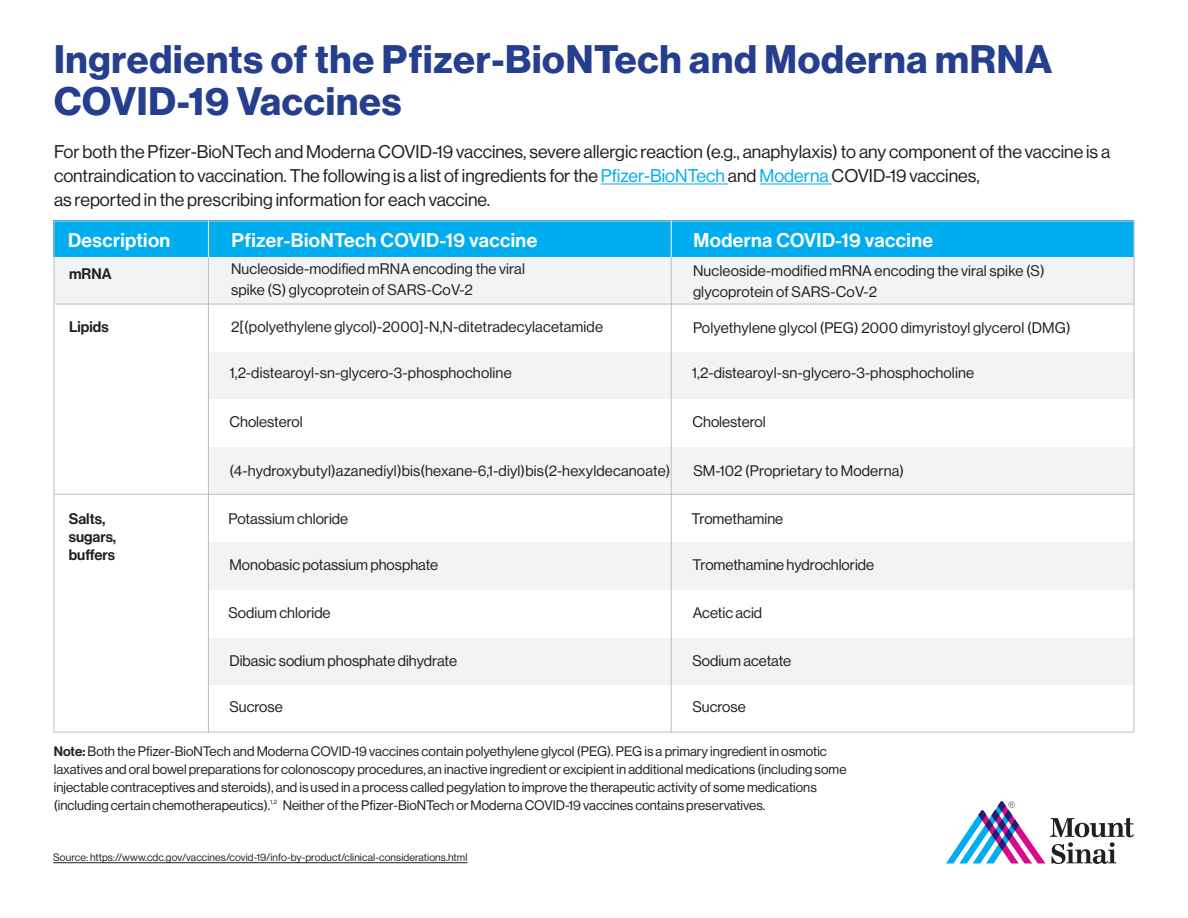
<style>
.page{position:relative;width:1188px;height:918px;background:#fff}
.page>*{position:absolute;margin:0;border:0;box-sizing:border-box;transform-origin:0 0}
.t1{font:39px/42px "N Haas Grotesk DS Std 75 Bd";letter-spacing:.02em;color:#253f8e}
.t2{font:19.5px "N Haas Grotesk DS Std 65 Md";letter-spacing:.02em;color:#fff}
.t3{font:18px/24px "N Haas Grotesk DS Std 55 Rg";color:#231f20}
.t4{font:15px/21px "N Haas Grotesk DS Std 55 Rg";letter-spacing:.01em;color:#231f20}
.t5{font:15px/18px "N Haas Grotesk DS Std 65 Md";color:#231f20}
.t6{font:13.5px/18px "N Haas Grotesk DS Std 55 Rg";color:#231f20}
.t7{font:10.5px "N Haas Grotesk DS Std 55 Rg";letter-spacing:.01em;color:#231f20}
.t8{font:6px "N Haas Grotesk DS Std 55 Rg";color:#231f20}
.s1{color:#00aeef}
.s2{font-family:"N Haas Grotesk DS Std 65 Md"}
</style>
<div class="page">
<hr style="left:53px;top:862px;width:414px;height:1px;background:#231f20">
<hr style="left:601px;top:184px;width:127px;height:1px;background:#00aeef">
<hr style="left:759px;top:184px;width:73px;height:1px;background:#00aeef">
<div style="left:54px;top:257px;width:1080px;height:47px;background:#f2f3f4"></div>
<div style="left:208px;top:447px;width:926px;height:48px;background:#f2f3f4"></div>
<div style="left:208px;top:637px;width:926px;height:48px;background:#f2f3f4"></div>
<div style="left:209px;top:352px;width:925px;height:48px;background:#f2f3f4"></div>
<div style="left:208px;top:542px;width:926px;height:48px;background:#f2f3f4"></div>
<hr style="left:208px;top:221px;width:1px;height:511px;background:#bcbdc0">
<hr style="left:671px;top:221px;width:1px;height:511px;background:#bcbdc0">
<hr style="left:54px;top:494px;width:1080px;height:1px;background:#bcbdc0">
<hr style="left:56px;top:304px;width:1078px;height:1px;background:#bcbdc0">
<div style="left:54px;top:221px;width:1080px;height:36px;background:#00aeef"></div>
<hr style="left:208px;top:219px;width:1px;height:38px;background:#fff">
<hr style="left:671px;top:217px;width:1px;height:40px;background:#fff">
<svg style="left:946px;top:801px;width:188px;height:63px"></svg>
<p class="t1" style="left:54px;top:39px;width:1000px">Ingredients of the Pfizer-BioNTech and Moderna mRNA<br>COVID-19 Vaccines</p>
<p class="t3" style="left:54px;top:139px;width:1058px">For both the Pfizer-BioNTech and Moderna COVID-19 vaccines, severe allergic reaction (e.g., anaphylaxis) to any component of the vaccine is a contraindication to vaccination. The following is a list of ingredients for the <span class="s1">Pfizer-BioNTech</span> and <span class="s1">Moderna</span> COVID-19 vaccines,<br>as reported in the prescribing information for each vaccine.</p>
<p class="t2" style="left:68px;top:229px;width:104px">Description</p>
<p class="t2" style="left:232px;top:229px;width:307px">Pfizer-BioNTech COVID-19 vaccine</p>
<p class="t2" style="left:694px;top:229px;width:241px">Moderna COVID-19 vaccine</p>
<p class="t5" style="left:69px;top:265px;width:44px">mRNA</p>
<p class="t4" style="left:231px;top:259px;width:295px">Nucleoside-modified mRNA encoding the viral spike (S) glycoprotein of SARS-CoV-2</p>
<p class="t5" style="left:69px;top:318px;width:41px">Lipids</p>
<p class="t4" style="left:231px;top:316px;width:373px">2[(polyethylene glycol)-2000]-N,N-ditetradecylacetamide</p>
<p class="t4" style="left:693px;top:261px;width:353px">Nucleoside-modified mRNA encoding the viral spike (S) glycoprotein of SARS-CoV-2</p>
<p class="t4" style="left:693px;top:318px;width:379px">Polyethylene glycol (PEG) 2000 dimyristoyl glycerol (DMG)</p>
<p class="t4" style="left:230px;top:362px;width:284px">1,2-distearoyl-sn-glycero-3-phosphocholine</p>
<p class="t4" style="left:692px;top:362px;width:284px">1,2-distearoyl-sn-glycero-3-phosphocholine</p>
<p class="t4" style="left:230px;top:412px;width:75px">Cholesterol</p>
<p class="t4" style="left:693px;top:412px;width:75px">Cholesterol</p>
<p class="t4" style="left:230px;top:460px;width:442px">(4-hydroxybutyl)azanediyl)bis(hexane-6,1-diyl)bis(2-hexyldecanoate)</p>
<p class="t4" style="left:693px;top:460px;width:212px">SM-102 (Proprietary to Moderna)</p>
<p class="t5" style="left:69px;top:510px;width:49px">Salts, sugars, buffers</p>
<p class="t4" style="left:229px;top:508px;width:121px">Potassium chloride</p>
<p class="t4" style="left:692px;top:508px;width:93px">Tromethamine</p>
<p class="t4" style="left:230px;top:555px;width:210px">Monobasic potassium phosphate</p>
<p class="t4" style="left:693px;top:555px;width:183px">Tromethamine hydrochloride</p>
<p class="t4" style="left:229px;top:602px;width:104px">Sodium chloride</p>
<p class="t4" style="left:693px;top:602px;width:71px">Acetic acid</p>
<p class="t4" style="left:230px;top:650px;width:229px">Dibasic sodium phosphate dihydrate</p>
<p class="t4" style="left:693px;top:650px;width:100px">Sodium acetate</p>
<p class="t4" style="left:230px;top:696px;width:55px">Sucrose</p>
<p class="t4" style="left:693px;top:696px;width:55px">Sucrose</p>
<p class="t6" style="left:54px;top:742px;width:794px"><span class="s2">Note:</span> Both the Pfizer-BioNTech and Moderna COVID-19 vaccines contain polyethylene glycol (PEG). PEG is a primary ingredient in osmotic laxatives and oral bowel preparations for colonoscopy procedures, an inactive ingredient or excipient in additional medications (including some injectable contraceptives and steroids), and is used in a process called pegylation to improve the therapeutic activity of some medications (including certain chemotherapeutics).</p>
<p class="t8" style="left:270px;top:799px;width:8px">1, 2</p>
<p class="t6" style="left:283px;top:796px;width:484px">Neither of the Pfizer-BioNTech or Moderna COVID-19 vaccines contains preservatives.</p>
<p class="t7" style="left:53px;top:852px;width:416px">Source: https://www.cdc.gov/vaccines/covid-19/info-by-product/clinical-considerations.html</p>
</div>
